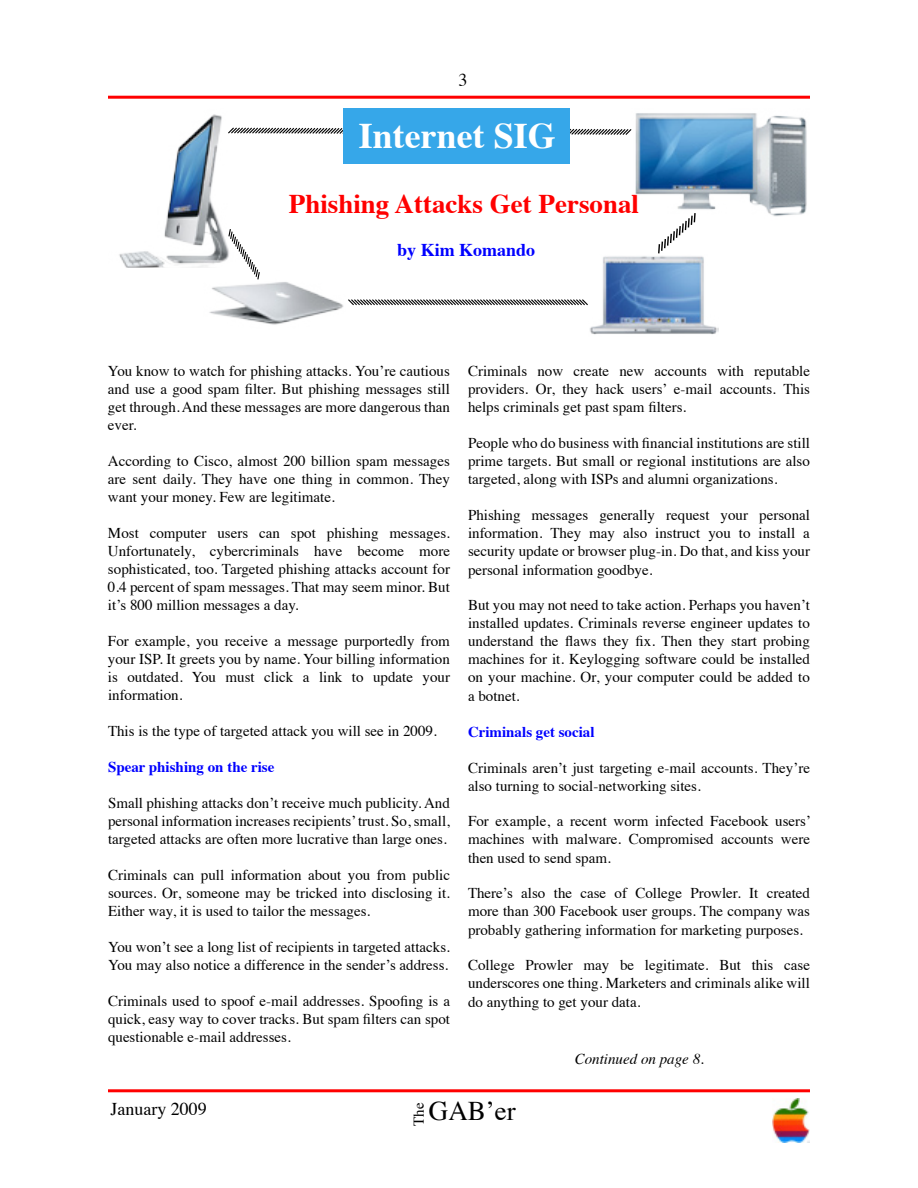
<style>
.page{position:relative;width:918px;height:1188px;background:#fff}
.page>*{position:absolute;margin:0;border:0;box-sizing:border-box;transform-origin:0 0}
.t1{font:700 36px "Times";color:#fff}
.t2{font:700 27px "Times";color:#f00}
.t3{font:27px "Times";color:#000}
.t4{font:18px "Times";color:#000}
.t5{font:700 18px "Times";color:#00f}
.t6{font:15px/18px "Times";color:#000;text-align:justify}
.t7{font:700 15px "Times";color:#00f}
.t8{font:italic 15px "Times";color:#000}
</style>
<div class="page">
<img style="left:772px;top:1099px;width:38px;height:43px">
<hr style="left:108px;top:96px;width:702px;height:3px;background:#f00">
<hr style="left:108px;top:1089px;width:702px;height:3px;background:#f00">
<svg style="left:242px;top:126px;width:390px;height:10px"></svg>
<img style="left:590px;top:256px;width:128px;height:79px">
<div style="left:344px;top:108px;width:226px;height:56px;background:#36a7e9"></div>
<img style="left:119px;top:114px;width:123px;height:154px">
<img style="left:635px;top:113px;width:172px;height:104px">
<img style="left:209px;top:282px;width:135px;height:43px">
<svg style="left:348px;top:299px;width:240px;height:7px"></svg>
<svg style="left:657px;top:212px;width:39px;height:42px"></svg>
<svg style="left:228px;top:228px;width:32px;height:52px"></svg>
<p class="t4" style="left:459px;top:63px;width:10px">3</p>
<h1 class="t1" style="left:359px;top:101px;width:198px">Internet SIG</h1>
<h2 class="t2" style="left:289px;top:178px;width:352px">Phishing Attacks Get Personal</h2>
<p class="t5" style="left:397px;top:233px;width:140px">by Kim Komando</p>
<p class="t6" style="left:108px;top:360px;width:344px">You know to watch for phishing attacks. You’re cautious and use a good spam filter. But phishing messages still get through. And these messages are more dangerous than ever.</p>
<p class="t6" style="left:108px;top:450px;width:343px">According to Cisco, almost 200 billion spam messages are sent daily. They have one thing in common. They want your money. Few are legitimate.</p>
<p class="t6" style="left:108px;top:522px;width:344px">Most computer users can spot phishing messages.<br>Unfortunately, cybercriminals have become more sophisticated, too. Targeted phishing attacks account for 0.4 percent of spam messages. That may seem minor. But it’s 800 million messages a day.</p>
<p class="t6" style="left:108px;top:630px;width:344px">For example, you receive a message purportedly from your ISP. It greets you by name. Your billing information is outdated. You must click a link to update your information.</p>
<p class="t6" style="left:108px;top:720px;width:330px">This is the type of targeted attack you will see in 2009.</p>
<p class="t7" style="left:108px;top:752px;width:168px">Spear phishing on the rise</p>
<p class="t6" style="left:108px;top:792px;width:343px">Small phishing attacks don’t receive much publicity. And personal information increases recipients’ trust. So, small, targeted attacks are often more lucrative than large ones.</p>
<p class="t6" style="left:108px;top:864px;width:344px">Criminals can pull information about you from public sources. Or, someone may be tricked into disclosing it.<br>Either way, it is used to tailor the messages.</p>
<p class="t6" style="left:108px;top:936px;width:343px">You won’t see a long list of recipients in targeted attacks.<br>You may also notice a difference in the sender’s address.</p>
<p class="t6" style="left:108px;top:990px;width:344px">Criminals used to spoof e-mail addresses. Spoofing is a quick, easy way to cover tracks. But spam filters can spot questionable e-mail addresses.</p>
<p class="t6" style="left:468px;top:361px;width:344px">Criminals now create new accounts with reputable providers. Or, they hack users’ e-mail accounts. This helps criminals get past spam filters.</p>
<p class="t6" style="left:468px;top:433px;width:344px">People who do business with financial institutions are still prime targets. But small or regional institutions are also targeted, along with ISPs and alumni organizations.</p>
<p class="t6" style="left:468px;top:505px;width:344px">Phishing messages generally request your personal information. They may also instruct you to install a security update or browser plug-in. Do that, and kiss your personal information goodbye.</p>
<p class="t6" style="left:468px;top:595px;width:343px">But you may not need to take action. Perhaps you haven’t installed updates. Criminals reverse engineer updates to understand the flaws they fix. Then they start probing machines for it. Keylogging software could be installed on your machine. Or, your computer could be added to a botnet.</p>
<p class="t7" style="left:468px;top:717px;width:128px">Criminals get social</p>
<p class="t6" style="left:468px;top:757px;width:344px">Criminals aren’t just targeting e-mail accounts. They’re also turning to social-networking sites.</p>
<p class="t6" style="left:468px;top:811px;width:345px">For example, a recent worm infected Facebook users’ machines with malware. Compromised accounts were then used to send spam.</p>
<p class="t6" style="left:468px;top:883px;width:344px">There’s also the case of College Prowler. It created more than 300 Facebook user groups. The company was probably gathering information for marketing purposes.</p>
<p class="t6" style="left:468px;top:955px;width:343px">College Prowler may be legitimate. But this case underscores one thing. Marketers and criminals alike will do anything to get your data.</p>
<p class="t8" style="left:575px;top:1045px;width:131px">Continued on page 8.</p>
<p class="t4" style="left:110px;top:1092px;width:98px">January 2009</p>
<p class="t6" style="left:408px;top:1126px;width:25px;rotate:-90deg">The</p>
<h2 class="t3" style="left:429px;top:1086px;width:88px">GAB’er</h2>
</div>
